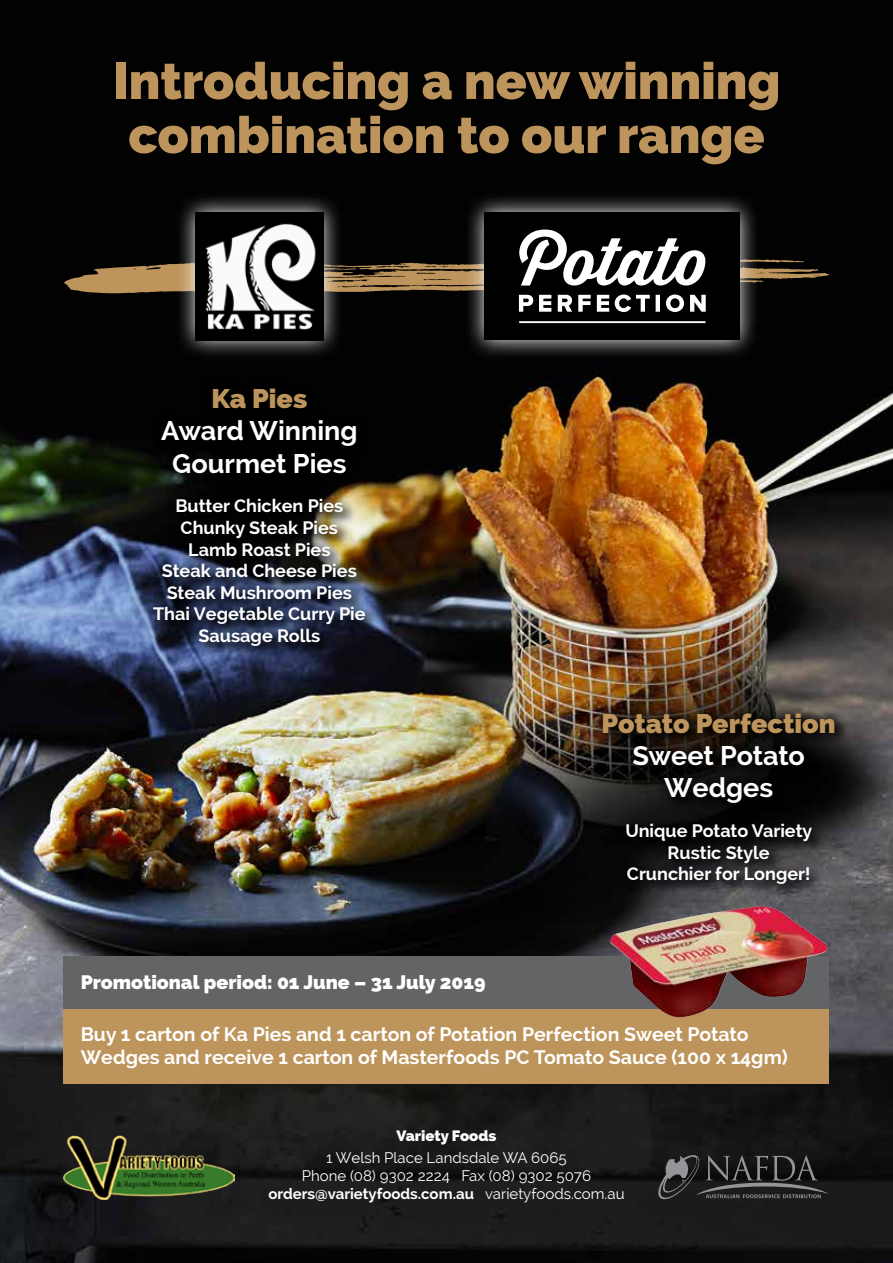
<style>
.page{position:relative;width:893px;height:1263px;background:#fff}
.page>*{position:absolute;margin:0;border:0;box-sizing:border-box;transform-origin:0 0}
.t1{font:800 51px/54px "Raleway";color:#bd945b;text-align:center}
.t2{font:700 27px/32.4px "Raleway";color:#fff;text-align:center}
.t3{font:800 27px "Raleway";color:#bd945b}
.t4{font:700 19.5px/23.4px "Raleway";color:#fff}
.t5{font:800 19.5px "Raleway";color:#fff}
.t6{font:700 18px/21.6px "Raleway";color:#fff;text-align:center}
.t7{font:15px/18px "Raleway";color:#fff;text-align:center}
.t8{font:800 15px "Raleway";color:#fff}
.s1{font-weight:700}
</style>
<div class="page">
<img style="left:0;top:0;width:893px;height:1263px">
<img style="left:64px;top:1135px;width:171px;height:64px">
<div style="left:64px;top:1008px;width:765px;height:76px;background:#bd945b"></div>
<svg style="left:151px;top:385px;width:229px;height:275px;background:#33343b"></svg>
<svg style="left:143px;top:377px;width:233px;height:280px;background:#191b21"></svg>
<svg style="left:600px;top:709px;width:250px;height:189px"></svg>
<svg style="left:592px;top:701px;width:254px;height:194px;background:#1b1817"></svg>
<svg style="left:176px;top:192px;width:167px;height:168px;background:#212121"></svg>
<img style="left:196px;top:212px;width:127px;height:128px">
<svg style="left:465px;top:192px;width:295px;height:168px;background:#292929"></svg>
<div style="left:485px;top:212px;width:255px;height:128px;background:#000"></div>
<svg style="left:64px;top:229px;width:765px;height:94px"></svg>
<svg style="left:656px;top:1154px;width:173px;height:48px;background:#2f3030"></svg>
<div style="left:64px;top:956px;width:765px;height:52px;background:#636466"></div>
<img style="left:610px;top:906px;width:217px;height:111px">
<h1 class="t1" style="left:113px;top:54px;width:669px">Introducing a new winning combination to our range</h1>
<h2 class="t3" style="left:211px;top:383px;width:97px">Ka Pies</h2>
<h2 class="t2" style="left:161px;top:415px;width:198px">Award Winning<br>Gourmet Pies</h2>
<p class="t6" style="left:153px;top:495px;width:214px">Butter Chicken Pies<br>Chunky Steak Pies<br>Lamb Roast Pies<br>Steak and Cheese Pies<br>Steak Mushroom Pies<br>Thai Vegetable Curry Pie<br>Sausage Rolls</p>
<p class="t5" style="left:81px;top:970px;width:406px">Promotional period: 01 June – 31 July 2019</p>
<h2 class="t3" style="left:602px;top:707px;width:236px">Potato Perfection</h2>
<h2 class="t2" style="left:632px;top:739px;width:174px">Sweet Potato<br>Wedges</h2>
<p class="t6" style="left:625px;top:820px;width:188px">Unique Potato Variety<br>Rustic Style<br>Crunchier for Longer!</p>
<p class="t4" style="left:81px;top:1022px;width:708px">Buy 1 carton of Ka Pies and 1 carton of Potation Perfection Sweet Potato<br>Wedges and receive 1 carton of Masterfoods PC Tomato Sauce (100 x 14gm)</p>
<p class="t8" style="left:397px;top:1127px;width:101px">Variety Foods</p>
<p class="t7" style="left:268px;top:1149px;width:358px">1 Welsh Place Landsdale WA 6065<br>Phone (08) 9302 2224 Fax (08) 9302 5076 <span class="s1">orders@varietyfoods.com.au</span> varietyfoods.com.au</p>
</div>
